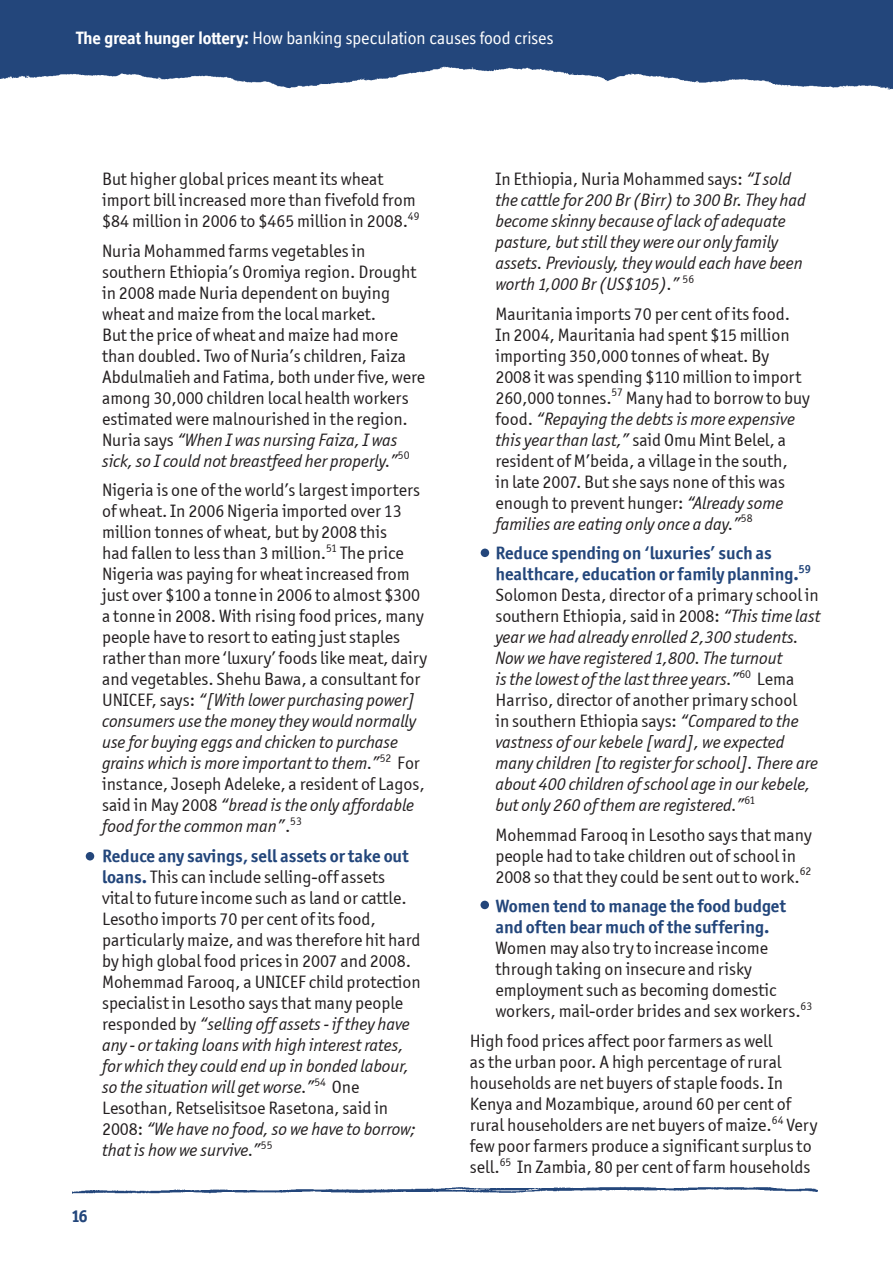
<style>
.page{position:relative;width:893px;height:1263px;background:#fff}
.page>*{position:absolute;margin:0;border:0;box-sizing:border-box;transform-origin:0 0}
.t1{font:18px/21px "Officina Sans ITCTT Book";color:#231f20}
.t2{font:italic 18px/21px "Officina Sans ITCTT Book";color:#231f20}
.t3{font:18px/21px "Officina Sans ITCTT Bold";color:#23467b}
.t4{font:18px "Officina Display ITC";color:#fff}
.t5{font:700 18px "Officina Display ITC";color:#23467b}
.s1{font-weight:700}
.s2{font-style:italic}
.s3{font-family:"Officina Sans ITCTT Bold";color:#23467b}
.s4{font-style:normal}
</style>
<div class="page">
<img style="left:0;top:0;width:893px;height:90px">
<img style="left:72px;top:1186px;width:746px;height:8px">
<div style="left:86px;top:852px;width:8px;height:8px;background:#23467b;border-radius:50%"></div>
<div style="left:481px;top:549px;width:8px;height:8px;background:#23467b;border-radius:50%"></div>
<div style="left:480px;top:901px;width:9px;height:8px;background:#23467b;border-radius:50%"></div>
<p class="t4" style="left:76px;top:27px;width:479px"><span class="s1">The great hunger lottery:</span> How banking speculation causes food crises</p>
<p class="t1" style="left:102px;top:168px;width:319px">But higher global prices meant its wheat import bill increased more than fivefold from $84 million in 2006 to $465 million in 2008.<sup>49</sup></p>
<p class="t1" style="left:102px;top:240px;width:325px">Nuria Mohammed farms vegetables in southern Ethiopia’s Oromiya region. Drought in 2008 made Nuria dependent on buying wheat and maize from the local market.<br>But the price of wheat and maize had more than doubled. Two of Nuria’s children, Faiza Abdulmalieh and Fatima, both under five, were among 30,000 children local health workers estimated were malnourished in the region.<br>Nuria says <span class="s2">“When I was nursing Faiza, I was sick, so I could not breastfeed her properly.”</span><sup>50</sup></p>
<p class="t1" style="left:102px;top:479px;width:327px">Nigeria is one of the world’s largest importers of wheat. In 2006 Nigeria imported over 13 million tonnes of wheat, but by 2008 this<br>had fallen to less than 3 million.<sup>51</sup> The price Nigeria was paying for wheat increased from just over $100 a tonne in 2006 to almost $300 a tonne in 2008. With rising food prices, many people have to resort to eating just staples rather than more ‘luxury’ foods like meat, dairy and vegetables. Shehu Bawa, a consultant for UNICEF, says: <span class="s2">“[With lower purchasing power] consumers use the money they would normally use for buying eggs and chicken to purchase grains which is more important to them.”</span><sup>52</sup> For instance, Joseph Adeleke, a resident of Lagos, said in May 2008 <span class="s2">“bread is the only affordable food for the common man”</span>.<sup>53</sup></p>
<p class="t3" style="left:102px;top:845px;width:308px">Reduce any savings, sell assets or take out</p>
<p class="t1" style="left:102px;top:866px;width:320px"><span class="s3">loans.</span> This can include selling-off assets vital to future income such as land or cattle.<br>Lesotho imports 70 per cent of its food, particularly maize, and was therefore hit hard by high global food prices in 2007 and 2008.<br>Mohemmad Farooq, a UNICEF child protection specialist in Lesotho says that many people responded by <span class="s2">“selling off assets - if they have any - or taking loans with high interest rates, for which they could end up in bonded labour, so the situation will get worse.”</span><sup>54</sup> One Lesothan, Retselisitsoe Rasetona, said in 2008: <span class="s2">“We have no food, so we have to borrow; that is how we survive.”</span><sup>55</sup></p>
<p class="t5" style="left:72px;top:1206px;width:17px">16</p>
<p class="t2" style="left:495px;top:169px;width:312px"><span class="s4">In Ethiopia, Nuria Mohammed says:</span> “I sold the cattle for 200 Br (Birr) to 300 Br. They had become skinny because of lack of adequate pasture, but still they were our only family assets. Previously, they would each have been worth 1,000 Br (US$105).” <sup>56</sup></p>
<p class="t1" style="left:495px;top:303px;width:316px">Mauritania imports 70 per cent of its food.<br>In 2004, Mauritania had spent $15 million importing 350,000 tonnes of wheat. By<br>2008 it was spending $110 million to import 260,000 tonnes.<sup>57</sup> Many had to borrow to buy food. <span class="s2">“Repaying the debts is more expensive this year than last,”</span> said Omu Mint Belel, a resident of M’beida, a village in the south,<br>in late 2007. But she says none of this was enough to prevent hunger: <span class="s2">“Already some families are eating only once a day.”</span><sup>58</sup></p>
<p class="t3" style="left:495px;top:542px;width:317px">Reduce spending on ‘luxuries’ such as healthcare, education or family planning.<sup>59</sup></p>
<p class="t2" style="left:495px;top:585px;width:327px"><span class="s4">Solomon Desta, director of a primary school in southern Ethiopia, said in 2008:</span> “This time last year we had already enrolled 2,300 students.<br>Now we have registered 1,800. The turnout<br>is the lowest of the last three years.”<sup>60</sup> <span class="s4">Lema Harriso, director of another primary school<br>in southern Ethiopia says:</span> “Compared to the vastness of our kebele [ward], we expected many children [to register for school]. There are about 400 children of school age in our kebele, but only 260 of them are registered.”<sup>61</sup></p>
<p class="t1" style="left:495px;top:824px;width:318px">Mohemmad Farooq in Lesotho says that many people had to take children out of school in<br>2008 so that they could be sent out to work.<sup>62</sup></p>
<p class="t3" style="left:495px;top:895px;width:292px">Women tend to manage the food budget and often bear much of the suffering.</p>
<p class="t1" style="left:495px;top:937px;width:318px">Women may also try to increase income through taking on insecure and risky employment such as becoming domestic workers, mail-order brides and sex workers.<sup>63</sup></p>
<p class="t1" style="left:470px;top:1030px;width:349px">High food prices affect poor farmers as well<br>as the urban poor. A high percentage of rural households are net buyers of staple foods. In Kenya and Mozambique, around 60 per cent of rural householders are net buyers of maize.<sup>64</sup> Very few poor farmers produce a significant surplus to sell.<sup>65</sup> In Zambia, 80 per cent of farm households</p>
</div>
